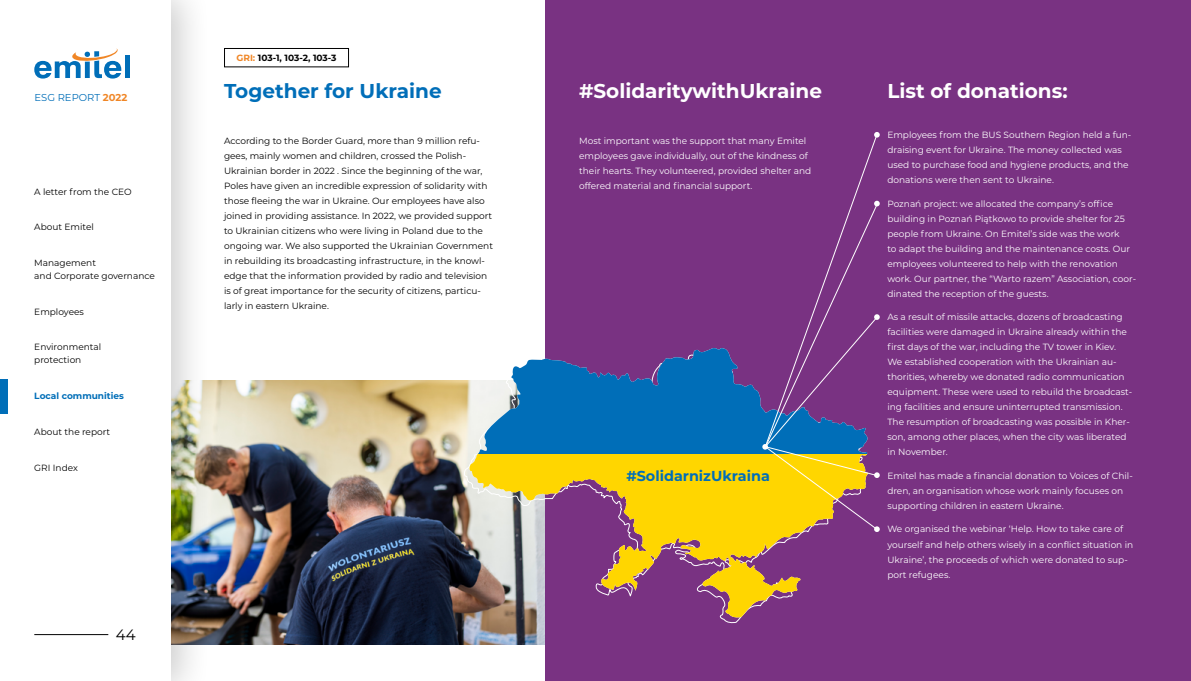
<style>
.page{position:relative;width:1191px;height:681px;background:#fff}
.page>*{position:absolute;margin:0;border:0;box-sizing:border-box;transform-origin:0 0}
.t1{font:700 20px "Montserrat";color:#fff}
.t2{font:700 20px "Montserrat";color:#006eb8}
.t3{font:15px "Montserrat";color:#000}
.t4{font:700 14.4px "Montserrat";color:#006eb8}
.t5{font:10px "Montserrat";color:#006eb8}
.t6{font:9px/15px "Montserrat";color:#fff}
.t7{font:9px/15px "Montserrat";color:#000}
.t8{font:700 9px "Montserrat";color:#000}
.t9{font:700 9px "Montserrat";color:#006eb8}
.s1{font-weight:700;color:#f08626}
.s2{color:#f08626}
</style>
<div class="page">
<img style="left:212px;top:380px;width:334px;height:263px">
<div style="left:546px;top:0;width:645px;height:680px;background:#793282"></div>
<svg style="left:463px;top:380px;width:279px;height:243px"></svg>
<svg style="left:468px;top:347px;width:341px;height:270px"></svg>
<svg style="left:468px;top:454px;width:244px;height:52px;fill:#ffd600"></svg>
<svg style="left:468px;top:348px;width:244px;height:106px"></svg>
<div style="left:224px;top:48px;width:125px;height:19px;border:1px solid #000"></div>
<svg style="left:852px;top:133px;width:26px;height:68px"></svg>
<svg style="left:762px;top:201px;width:117px;height:330px"></svg>
<div style="left:0;top:0;width:212px;height:680px;background:#000;opacity:.2"></div>
<div style="left:0;top:0;width:170px;height:680px;background:#fff"></div>
<div style="left:125px;top:56px;width:5px;height:22px;background:#006eb8"></div>
<svg style="left:34px;top:48px;width:87px;height:30px"></svg>
<div style="left:0;top:379px;width:8px;height:34px;background:#006eb8"></div>
<hr style="left:34px;top:634px;width:74px;height:1px;background:#000">
<p class="t5" style="left:35px;top:91px;width:94px">ESG REPORT <span class="s1">2022</span></p>
<p class="t7" style="left:34px;top:183px;width:99px">A letter from the CEO</p>
<p class="t7" style="left:34px;top:219px;width:61px">About Emitel</p>
<p class="t7" style="left:34px;top:256px;width:122px;line-height:13px">Management<br>and Corporate governance</p>
<p class="t7" style="left:34px;top:303px;width:51px">Employees</p>
<p class="t7" style="left:34px;top:340px;width:69px;line-height:13px">Environmental protection</p>
<p class="t9" style="left:34px;top:389px;width:91px">Local communities</p>
<p class="t7" style="left:34px;top:423px;width:77px">About the report</p>
<p class="t7" style="left:34px;top:459px;width:45px">GRI Index</p>
<h2 class="t3" style="left:116px;top:623px;width:21px">44</h2>
<p class="t8" style="left:236px;top:51px;width:100px"><span class="s2">GRI:</span> 103-1, 103-2, 103-3</p>
<h1 class="t2" style="left:224px;top:76px;width:219px">Together for Ukraine</h1>
<h1 class="t1" style="left:579px;top:76px;width:244px">#SolidaritywithUkraine</h1>
<p class="t7" style="left:224px;top:132px;width:270px">According to the Border Guard, more than 9 million refu&shy;gees, mainly women and children, crossed the Polish-Ukrainian border in 2022 . Since the beginning of the war, Poles have given an incredible expression of solidarity with those fleeing the war in Ukraine. Our employees have also joined in providing assistance. In 2022, we provided support to Ukrainian citizens who were living in Poland due to the ongoing war. We also supported the Ukrainian Government in rebuilding its broadcasting infrastructure, in the knowl&shy;edge that the information provided by radio and television is of great importance for the security of citizens, particu&shy;larly in eastern Ukraine.</p>
<p class="t6" style="left:579px;top:132px;width:234px">Most important was the support that many Emitel employees gave individually, out of the kindness of their hearts. They volunteered, provided shelter and offered material and financial support.</p>
<h3 class="t4" style="left:626px;top:465px;width:145px">#SolidarnizUkraina</h3>
<h1 class="t1" style="left:887px;top:76px;width:182px">List of donations:</h1>
<p class="t6" style="left:887px;top:127px;width:245px">Employees from the BUS Southern Region held a fun&shy;draising event for Ukraine. The money collected was used to purchase food and hygiene products, and the donations were then sent to Ukraine.</p>
<p class="t6" style="left:887px;top:195px;width:250px">Poznań project: we allocated the company’s office building in Poznań Piątkowo to provide shelter for 25 people from Ukraine. On Emitel’s side was the work<br>to adapt the building and the maintenance costs. Our employees volunteered to help with the renovation work. Our partner, the “Warto razem” Association, coor&shy;dinated the reception of the guests.</p>
<p class="t6" style="left:887px;top:309px;width:246px">As a result of missile attacks, dozens of broadcasting facilities were damaged in Ukraine already within the first days of the war, including the TV tower in Kiev.<br>We established cooperation with the Ukrainian au&shy;thorities, whereby we donated radio communication equipment. These were used to rebuild the broadcast&shy;ing facilities and ensure uninterrupted transmission.<br>The resumption of broadcasting was possible in Kher&shy;son, among other places, when the city was liberated in November.</p>
<p class="t6" style="left:887px;top:467px;width:247px">Emitel has made a financial donation to Voices of Chil&shy;dren, an organisation whose work mainly focuses on supporting children in eastern Ukraine.</p>
<p class="t6" style="left:887px;top:521px;width:247px">We organised the webinar ‘Help. How to take care of yourself and help others wisely in a conflict situation in Ukraine’, the proceeds of which were donated to sup&shy;port refugees.</p>
</div>
